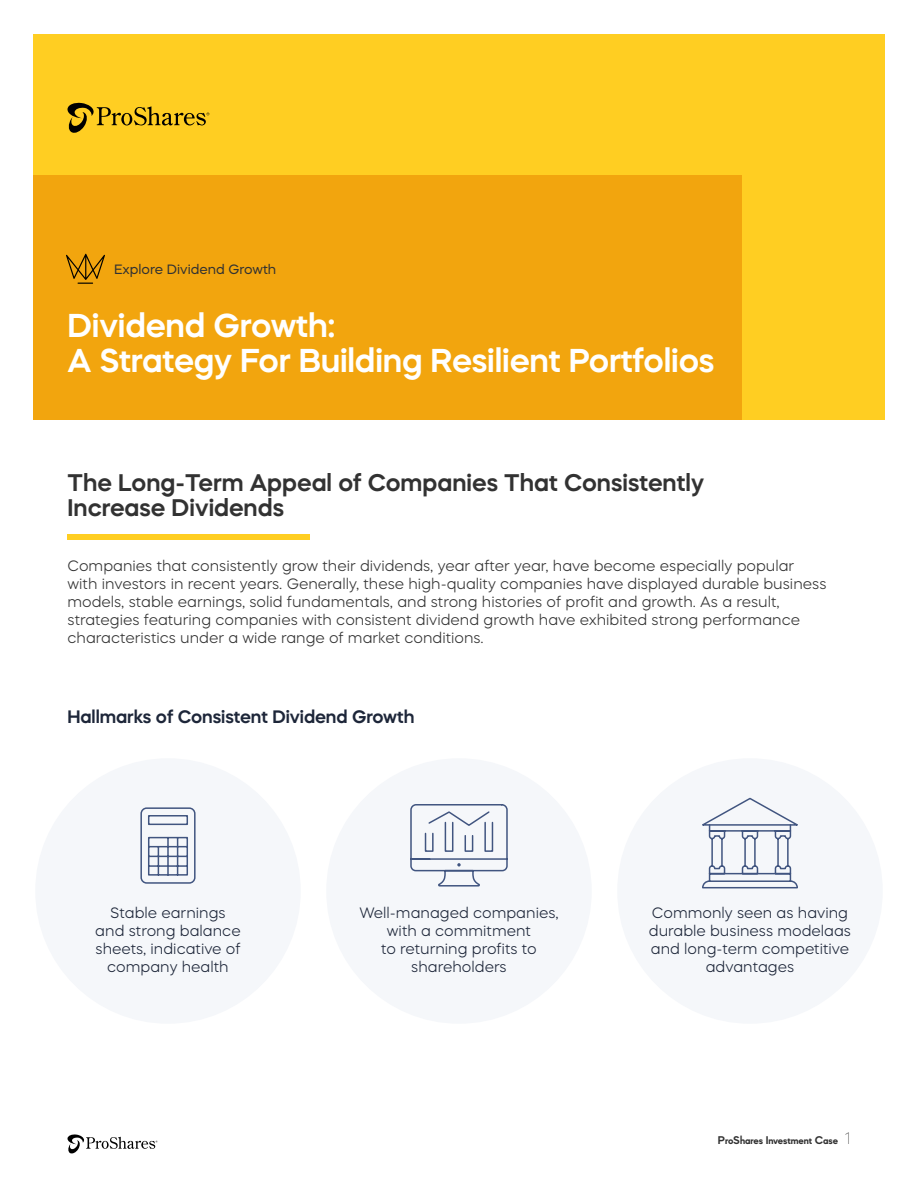
<style>
.page{position:relative;width:918px;height:1188px;background:#fff}
.page>*{position:absolute;margin:0;border:0;box-sizing:border-box;transform-origin:0 0}
.t1{font:600 33px/34.5px "Mazzard H";letter-spacing:-.005em;color:#fff}
.t2{font:600 24px/25.5px "Mazzard H";color:#323232}
.t3{font:600 18px "Mazzard H";letter-spacing:-.005em;color:#1d2639}
.t4{font:300 15px/18px "Mazzard H";color:#323232}
.t5{font:300 15px/18px "Mazzard H";color:#1d2639;text-align:center}
.t6{font:13.5px "Mazzard H";color:#323232}
.t7{font:700 12px "Mazzard L";letter-spacing:-.005em;color:#323232}
.s1{font-family:"Mazzard H";font-weight:100;font-size:16.5px;color:#000}
</style>
<div class="page">
<svg style="left:67px;top:1134px;width:91px;height:20px"></svg>
<div style="left:33px;top:34px;width:852px;height:386px;background:#ffce22"></div>
<svg style="left:67px;top:102px;width:142px;height:31px"></svg>
<div style="left:33px;top:176px;width:709px;height:244px;background:#f2a50e"></div>
<svg style="left:66px;top:254px;width:39px;height:30px"></svg>
<div style="left:68px;top:534px;width:242px;height:6px;background:#ffce22"></div>
<div style="left:35px;top:758px;width:266px;height:266px;background:#f5f7fa;border-radius:50%"></div>
<svg style="left:140px;top:807px;width:56px;height:77px"></svg>
<div style="left:326px;top:758px;width:266px;height:266px;background:#f5f7fa;border-radius:50%"></div>
<svg style="left:410px;top:804px;width:98px;height:83px"></svg>
<div style="left:617px;top:758px;width:266px;height:266px;background:#f5f7fa;border-radius:50%"></div>
<svg style="left:702px;top:797px;width:96px;height:92px"></svg>
<p class="t6" style="left:114px;top:261px;width:164px">Explore Dividend Growth</p>
<h1 class="t1" style="left:68px;top:308px;width:649px">Dividend Growth:<br>A Strategy For Building Resilient Portfolios</h1>
<h2 class="t2" style="left:68px;top:469px;width:638px">The Long-Term Appeal of Companies That Consistently<br>Increase Dividends</h2>
<p class="t4" style="left:68px;top:556px;width:761px">Companies that consistently grow their dividends, year after year, have become especially popular with investors in recent years. Generally, these high-quality companies have displayed durable business models, stable earnings, solid fundamentals, and strong histories of profit and growth. As a result, strategies featuring companies with consistent dividend growth have exhibited strong performance characteristics under a wide range of market conditions.</p>
<p class="t3" style="left:68px;top:705px;width:348px">Hallmarks of Consistent Dividend Growth</p>
<p class="t5" style="left:95px;top:903px;width:147px">Stable earnings and strong balance sheets, indicative of company health</p>
<p class="t5" style="left:359px;top:903px;width:201px">Well-managed companies, with a commitment<br>to returning profits to shareholders</p>
<p class="t5" style="left:649px;top:903px;width:204px">Commonly seen as having durable business modelaas and long-term competitive advantages</p>
<p class="t7" style="left:718px;top:1133px;width:135px">ProShares Investment Case <span class="s1">1</span></p>
</div>
